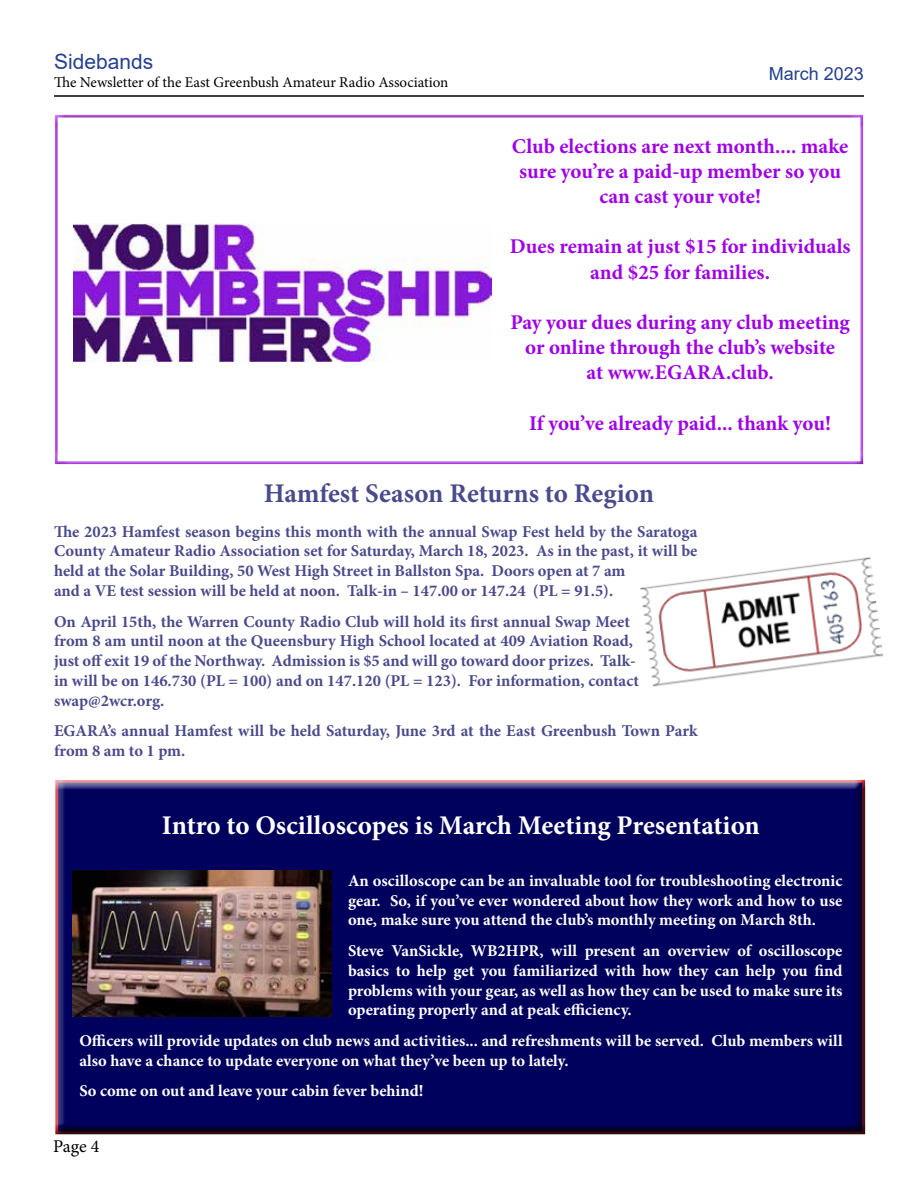
<style>
.page{position:relative;width:918px;height:1188px;background:#fff}
.page>*{position:absolute;margin:0;border:0;box-sizing:border-box;transform-origin:0 0}
.t1{font:700 27px "Minion Pro";letter-spacing:-.005em;color:#fff}
.t2{font:700 27px "Minion Pro";color:#4a4a8c}
.t3{font:700 21px/25.2px "Minion Pro";color:#9e00e7;text-align:center}
.t4{font:21px "Arial";color:#25408f}
.t5{font:18px "Arial";color:#25408f}
.t6{font:18px "Minion Pro";color:#000}
.t7{font:700 16.5px/19.8px "Minion Pro";color:#4a4a8c}
.t8{font:700 16.5px/19.8px "Minion Pro";color:#fff;text-align:justify}
.t9{font:15px "Minion Pro";letter-spacing:-.005em;color:#000}
</style>
<div class="page">
<div style="left:53px;top:780px;width:813px;height:356px;background:#000;opacity:.75"></div>
<hr style="left:54px;top:95px;width:810px;height:2px;background:#000">
<img style="left:74px;top:224px;width:417px;height:137px">
<img style="left:640px;top:557px;width:244px;height:130px">
<img style="left:72px;top:871px;width:260px;height:145px">
<p class="t4" style="left:54px;top:47px;width:101px">Sidebands</p>
<p class="t9" style="left:54px;top:72px;width:396px">The Newsletter of the East Greenbush Amateur Radio Association</p>
<p class="t5" style="left:769px;top:61px;width:97px">March 2023</p>
<p class="t3" style="left:512px;top:133px;width:338px">Club elections are next month.... make sure you’re a paid-up member so you can cast your vote!</p>
<p class="t3" style="left:510px;top:234px;width:342px">Dues remain at just $15 for individuals and $25 for families.</p>
<p class="t3" style="left:510px;top:310px;width:341px">Pay your dues during any club meeting or online through the club’s website<br>at www.EGARA.club.</p>
<p class="t3" style="left:529px;top:410px;width:303px">If you’ve already paid... thank you!</p>
<h1 class="t2" style="left:264px;top:474px;width:392px">Hamfest Season Returns to Region</h1>
<p class="t7" style="left:54px;top:521px;width:645px">The 2023 Hamfest season begins this month with the annual Swap Fest held by the Saratoga County Amateur Radio Association set for Saturday, March 18, 2023. As in the past, it will be held at the Solar Building, 50 West High Street in Ballston Spa. Doors open at 7 am<br>and a VE test session will be held at noon. Talk-in – 147.00 or 147.24 (PL = 91.5).</p>
<p class="t7" style="left:54px;top:611px;width:586px">On April 15th, the Warren County Radio Club will hold its first annual Swap Meet from 8 am until noon at the Queensbury High School located at 409 Aviation Road, just off exit 19 of the Northway. Admission is $5 and will go toward door prizes. Talk&shy;in will be on 146.730 (PL = 100) and on 147.120 (PL = 123). For information, contact swap@2wcr.org.</p>
<p class="t7" style="left:54px;top:721px;width:645px">EGARA’s annual Hamfest will be held Saturday, June 3rd at the East Greenbush Town Park from 8 am to 1 pm.</p>
<h1 class="t1" style="left:162px;top:806px;width:599px">Intro to Oscilloscopes is March Meeting Presentation</h1>
<p class="t8" style="left:348px;top:870px;width:496px">An oscilloscope can be an invaluable tool for troubleshooting electronic gear. So, if you’ve ever wondered about how they work and how to use one, make sure you attend the club’s monthly meeting on March 8th.</p>
<p class="t8" style="left:348px;top:941px;width:496px">Steve VanSickle, WB2HPR, will present an overview of oscilloscope basics to help get you familiarized with how they can help you find problems with your gear, as well as how they can be used to make sure its operating properly and at peak efficiency.</p>
<p class="t8" style="left:79px;top:1031px;width:765px">Officers will provide updates on club news and activities... and refreshments will be served. Club members will also have a chance to update everyone on what they’ve been up to lately.</p>
<p class="t8" style="left:79px;top:1081px;width:346px">So come on out and leave your cabin fever behind!</p>
<p class="t6" style="left:53px;top:1134px;width:48px">Page 4</p>
</div>
